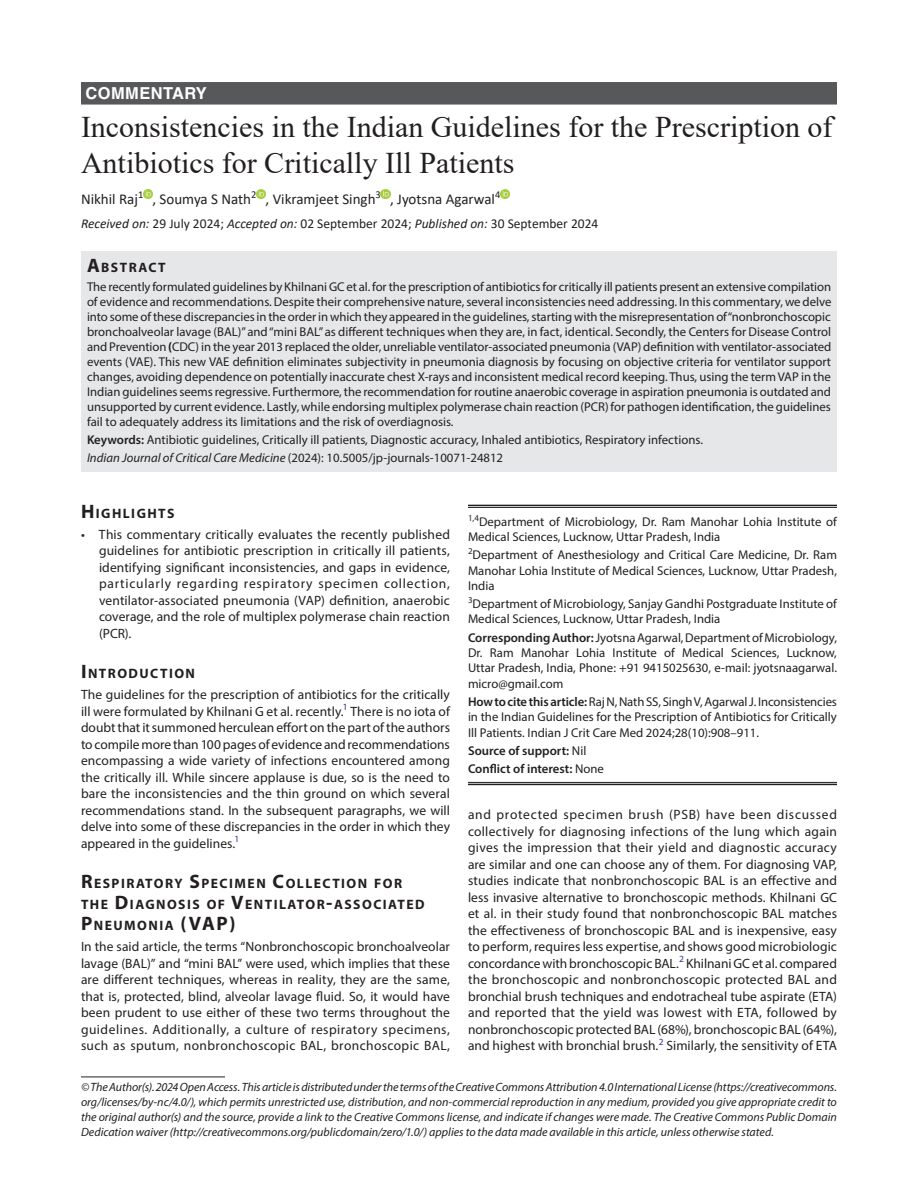
<style>
.page{position:relative;width:918px;height:1188px;background:#fff}
.page>*{position:absolute;margin:0;border:0;box-sizing:border-box;transform-origin:0 0}
.t1{font:30px/36px "Times New Roman";color:#231f20}
.ArticleType{font:700 16.5px "Helvetica LT Std";letter-spacing:.025em;color:#fff}
.AuthorName{font:15px "Calibri";color:#231f20}
.Head-1{font:700 13.65px/21px "Myriad Pro";letter-spacing:.105em;color:#231f20}
.AbstractTitle{font:700 13.65px "Myriad Pro";letter-spacing:.105em;color:#231f20}
.Para-NoIndent{font:13.5px/16.5px "Myriad Pro";letter-spacing:.005em;color:#231f20;text-align:justify}
.List-Bullet{font:13.5px/16.5px "Myriad Pro";letter-spacing:.005em;color:#231f20;text-align:justify}
.PAS_History{font:13.5px "Calibri";color:#231f20}
.Abstract-Para-first{font:12.75px/15px "Myriad Pro";color:#231f20;text-align:justify}
.Affiliation{font:12.75px/15.3px "Myriad Pro";color:#231f20;text-align:justify}
.Corresponding_Author{font:12.75px/15.3px "Myriad Pro";color:#231f20;text-align:justify}
.How_to_Cite{font:12.75px/15.3px "Myriad Pro";color:#231f20;text-align:justify}
.Keywords{font:12.75px "Myriad Pro";color:#231f20}
.Affiliation-first{font:12.75px/15.3px "Myriad Pro";color:#231f20}
.JT_DOI{font:12.75px "Myriad Pro";color:#231f20}
.COI{font:600 12.75px "Myriad Pro";color:#231f20}
.Source{font:600 12.75px "Myriad Pro";color:#231f20}
.FootNote{font:italic 12px/15px "Myriad Pro";color:#231f20;text-align:justify}
.s1{font-style:italic}
.s2{font-size:19.5px}
.s3{font-weight:700}
.s4{font-weight:600}
.s5{font-weight:400}
</style>
<div class="page">
<div style="left:81px;top:82px;width:756px;height:23px;background:#57585a"></div>
<div style="left:81px;top:251px;width:756px;height:26px;background:#e6e7e9"></div>
<div style="left:81px;top:276px;width:756px;height:159px;background:#e6e7e9"></div>
<div style="left:81px;top:429px;width:756px;height:24px;background:#e6e7e9"></div>
<div style="left:81px;top:447px;width:756px;height:24px;background:#e6e7e9"></div>
<svg style="left:143px;top:189px;width:10px;height:9px"></svg>
<svg style="left:256px;top:189px;width:10px;height:9px"></svg>
<svg style="left:381px;top:189px;width:9px;height:9px"></svg>
<svg style="left:500px;top:189px;width:10px;height:9px"></svg>
<hr style="left:81px;top:1077px;width:144px;height:1px;background:#231f20">
<hr style="left:468px;top:505px;width:369px;height:1px;background:#231f20">
<hr style="left:468px;top:507px;width:369px;height:1px;background:#231f20">
<hr style="left:468px;top:782px;width:369px;height:1px;background:#231f20">
<hr style="left:468px;top:784px;width:369px;height:1px;background:#231f20">
<p class="ArticleType" style="left:86px;top:83px;width:123px">COMMENTARY</p>
<p class="t1" style="left:81px;top:108px;width:753px">Inconsistencies in the Indian Guidelines for the Prescription of<br>Antibiotics for Critically Ill Patients</p>
<p class="AuthorName" style="left:81px;top:189px;width:421px">Nikhil Raj<sup>1</sup> , Soumya S Nath<sup>2</sup> , Vikramjeet Singh<sup>3</sup> , Jyotsna Agarwal<sup>4</sup></p>
<p class="PAS_History" style="left:81px;top:214px;width:519px"><span class="s1">Received on:</span> 29 July 2024; <span class="s1">Accepted on:</span> 02 September 2024; <span class="s1">Published on:</span> 30 September 2024</p>
<p class="AbstractTitle" style="left:87px;top:258px;width:80px"><span class="s2">A</span>BSTRACT</p>
<p class="Abstract-Para-first" style="left:87px;top:279px;width:746px">The recently formulated guidelines by Khilnani GC et al. for the prescription of antibiotics for critically ill patients present an extensive compilation of evidence and recommendations. Despite their comprehensive nature, several inconsistencies need addressing. In this commentary, we delve into some of these discrepancies in the order in which they appeared in the guidelines, starting with the misrepresentation of “nonbronchoscopic bronchoalveolar lavage (BAL)” and “mini BAL” as different techniques when they are, in fact, identical. Secondly, the Centers for Disease Control and Prevention <span class="s3">(</span>CDC) in the year 2013 replaced the older, unreliable ventilator-associated pneumonia (VAP) definition with ventilator-associated events (VAE). This new VAE definition eliminates subjectivity in pneumonia diagnosis by focusing on objective criteria for ventilator support changes, avoiding dependence on potentially inaccurate chest X-rays and inconsistent medical record keeping. Thus, using the term VAP in the Indian guidelines seems regressive. Furthermore, the recommendation for routine anaerobic coverage in aspiration pneumonia is outdated and unsupported by current evidence. Lastly, while endorsing multiplex polymerase chain reaction (PCR) for pathogen identification, the guidelines fail to adequately address its limitations and the risk of overdiagnosis.</p>
<p class="Keywords" style="left:87px;top:432px;width:617px"><span class="s4">Keywords:</span> Antibiotic guidelines, Critically ill patients, Diagnostic accuracy, Inhaled antibiotics, Respiratory infections.</p>
<p class="JT_DOI" style="left:87px;top:450px;width:418px"><span class="s1">Indian Journal of Critical Care Medicine</span> (2024): 10.5005/jp-journals-10071-24812</p>
<p class="Head-1" style="left:81px;top:502px;width:95px"><span class="s2">H</span>IGHLIGHTS</p>
<p class="List-Bullet" style="left:99px;top:526px;width:353px;text-indent:-18px">• This commentary critically evaluates the recently published guidelines for antibiotic prescription in critically ill patients, identifying significant inconsistencies, and gaps in evidence, particularly regarding respiratory specimen collection, ventilator-associated pneumonia (VAP) definition, anaerobic coverage, and the role of multiplex polymerase chain reaction (PCR).</p>
<p class="Head-1" style="left:81px;top:663px;width:116px"><span class="s2">I</span> NTRODUCTION</p>
<p class="Para-NoIndent" style="left:81px;top:686px;width:371px">The guidelines for the prescription of antibiotics for the critically ill were formulated by Khilnani G et al. recently.<sup>1</sup> There is no iota of doubt that it summoned herculean effort on the part of the authors to compile more than 100 pages of evidence and recommendations encompassing a wide variety of infections encountered among the critically ill. While sincere applause is due, so is the need to bare the inconsistencies and the thin ground on which several recommendations stand. In the subsequent paragraphs, we will delve into some of these discrepancies in the order in which they appeared in the guidelines.<sup>1</sup></p>
<p class="Head-1" style="left:81px;top:873px;width:345px"><span class="s2">R</span>ESPIRATORY <span class="s2">S</span>PECIMEN <span class="s2">C</span>OLLECTION FOR<br>THE <span class="s2">D</span>IAGNOSIS OF <span class="s2">V</span>ENTILATOR<span class="s2">-</span>ASSOCIATED<br><span class="s2">P</span>NEUMONIA <span class="s2">(</span><span class="s2">VAP</span><span class="s2">)</span></p>
<p class="Para-NoIndent" style="left:81px;top:938px;width:371px">In the said article, the terms “Nonbronchoscopic bronchoalveolar lavage (BAL)” and “mini BAL” were used, which implies that these are different techniques, whereas in reality, they are the same, that is, protected, blind, alveolar lavage fluid. So, it would have been prudent to use either of these two terms throughout the guidelines. Additionally, a culture of respiratory specimens, such as sputum, nonbronchoscopic BAL, bronchoscopic BAL,</p>
<p class="Affiliation-first" style="left:468px;top:514px;width:371px"><sup>1,4</sup>Department of Microbiology, Dr. Ram Manohar Lohia Institute of<br>Medical Sciences, Lucknow, Uttar Pradesh, India</p>
<p class="Affiliation" style="left:468px;top:547px;width:371px"><sup>2</sup>Department of Anesthesiology and Critical Care Medicine, Dr. Ram Manohar Lohia Institute of Medical Sciences, Lucknow, Uttar Pradesh, India</p>
<p class="Affiliation" style="left:468px;top:596px;width:370px"><sup>3</sup>Department of Microbiology, Sanjay Gandhi Postgraduate Institute of<br>Medical Sciences, Lucknow, Uttar Pradesh, India</p>
<p class="Corresponding_Author" style="left:468px;top:630px;width:370px"><span class="s4">Corresponding Author:</span> Jyotsna Agarwal, Department of Microbiology, Dr. Ram Manohar Lohia Institute of Medical Sciences, Lucknow, Uttar Pradesh, India, Phone: +91 9415025630, e-mail: jyotsnaagarwal. micro@gmail.com</p>
<p class="How_to_Cite" style="left:468px;top:694px;width:371px"><span class="s4">How to cite this article:</span> Raj N, Nath SS, Singh V, Agarwal J. Inconsistencies in the Indian Guidelines for the Prescription of Antibiotics for Critically Ill Patients. Indian J Crit Care Med 2024;28(10):908–911.</p>
<p class="Source" style="left:468px;top:742px;width:120px">Source of support: <span class="s5">Nil</span></p>
<p class="COI" style="left:468px;top:761px;width:137px">Conflict of interest: <span class="s5">None</span></p>
<p class="Para-NoIndent" style="left:468px;top:806px;width:371px">and protected specimen brush (PSB) have been discussed collectively for diagnosing infections of the lung which again gives the impression that their yield and diagnostic accuracy are similar and one can choose any of them. For diagnosing VAP, studies indicate that nonbronchoscopic BAL is an effective and less invasive alternative to bronchoscopic methods. Khilnani GC et al. in their study found that nonbronchoscopic BAL matches the effectiveness of bronchoscopic BAL and is inexpensive, easy to perform, requires less expertise, and shows good microbiologic concordance with bronchoscopic BAL.<sup>2</sup> Khilnani GC et al. compared the bronchoscopic and nonbronchoscopic protected BAL and bronchial brush techniques and endotracheal tube aspirate (ETA) and reported that the yield was lowest with ETA, followed by nonbronchoscopic protected BAL (68%), bronchoscopic BAL (64%), and highest with bronchial brush.<sup>2</sup> Similarly, the sensitivity of ETA</p>
<p class="FootNote" style="left:81px;top:1079px;width:758px">© The Author(s). 2024 Open Access. This article is distributed under the terms of the Creative Commons Attribution 4.0 International License (https://creativecommons. org/licenses/by-nc/4.0/), which permits unrestricted use, distribution, and non-commercial reproduction in any medium, provided you give appropriate credit to the original author(s) and the source, provide a link to the Creative Commons license, and indicate if changes were made. The Creative Commons Public Domain Dedication waiver (http://creativecommons.org/publicdomain/zero/1.0/) applies to the data made available in this article, unless otherwise stated.</p>
</div>
